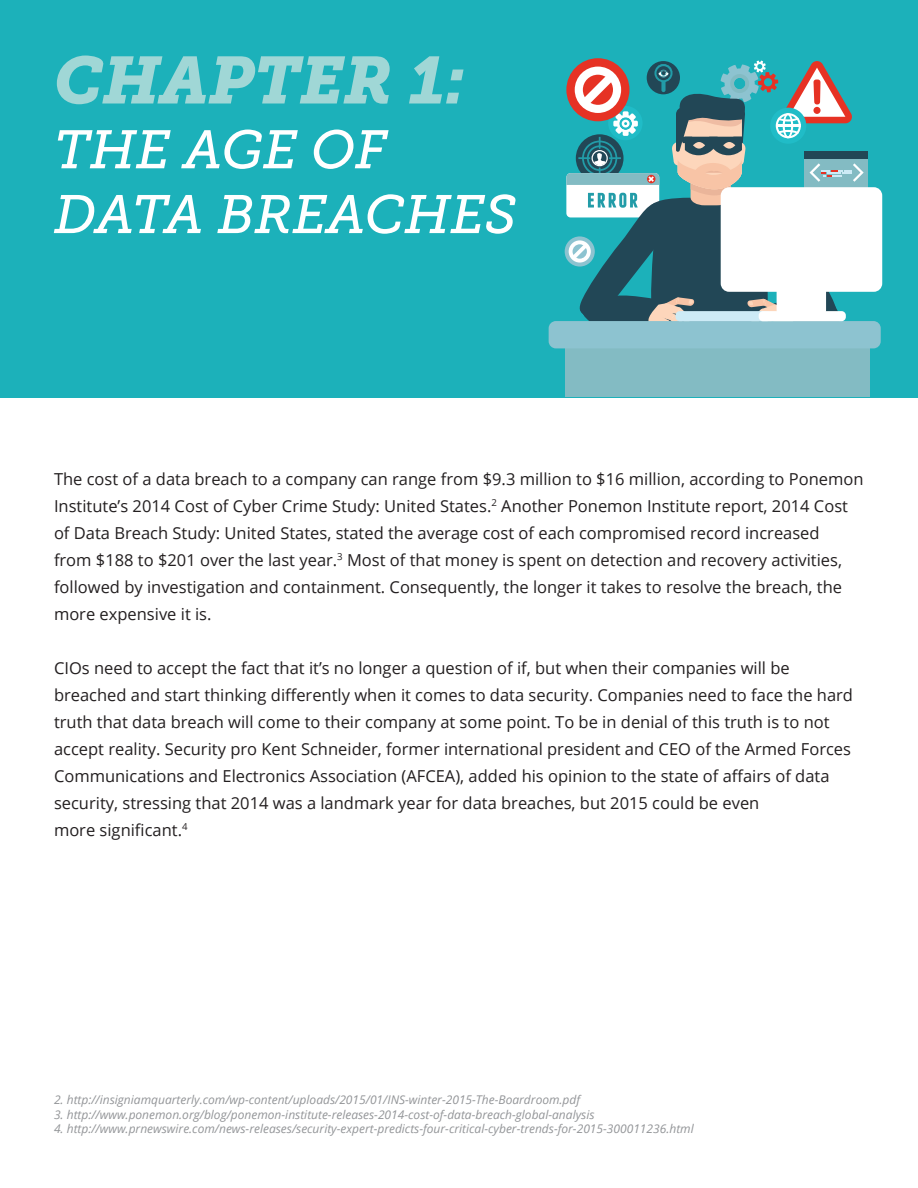
<style>
.page{position:relative;width:918px;height:1188px;background:#fff}
.page>*{position:absolute;margin:0;border:0;box-sizing:border-box;transform-origin:0 0}
.t1{font:italic 66px "Museo Slab 900";color:#a0d7d6}
.t2{font:italic 54px "Museo Slab 500";color:#fff}
.t3{font:16.5px/27px "Open Sans";color:#231f20}
.t4{font:italic 12px "Open Sans";color:#939598}
</style>
<div class="page">
<div style="left:0;top:0;width:918px;height:397px;background:#1cb1ba"></div>
<div style="left:565px;top:338px;width:304px;height:59px;background:#83bbc3"></div>
<div style="left:549px;top:321px;width:332px;height:27px;background:#8dc3d0;border-radius:7px"></div>
<div style="left:565px;top:236px;width:30px;height:31px;background:#8dc3d0;border-radius:50%"></div>
<svg style="left:566px;top:61px;width:316px;height:313px"></svg>
<p class="t1" style="left:54px;top:43px;width:413px">CHAPTER 1:</p>
<p class="t2" style="left:54px;top:120px;width:334px">THE AGE OF</p>
<p class="t2" style="left:54px;top:185px;width:464px">DATA BREACHES</p>
<p class="t3" style="left:54px;top:465px;width:811px">The cost of a data breach to a company can range from $9.3 million to $16 million, according to Ponemon Institute’s 2014 Cost of Cyber Crime Study: United States.<sup>2</sup> Another Ponemon Institute report, 2014 Cost of Data Breach Study: United States, stated the average cost of each compromised record increased<br>from $188 to $201 over the last year.<sup>3</sup> Most of that money is spent on detection and recovery activities, followed by investigation and containment. Consequently, the longer it takes to resolve the breach, the more expensive it is.</p>
<p class="t3" style="left:54px;top:654px;width:801px">CIOs need to accept the fact that it’s no longer a question of if, but when their companies will be breached and start thinking differently when it comes to data security. Companies need to face the hard truth that data breach will come to their company at some point. To be in denial of this truth is to not accept reality. Security pro Kent Schneider, former international president and CEO of the Armed Forces Communications and Electronics Association (AFCEA), added his opinion to the state of affairs of data security, stressing that 2014 was a landmark year for data breaches, but 2015 could be even<br>more significant.<sup>4</sup></p>
<p class="t4" style="left:54px;top:1092px;width:528px">2. http://insigniamquarterly.com/wp-content/uploads/2015/01/INS-winter-2015-The-Boardroom.pdf</p>
<p class="t4" style="left:54px;top:1106px;width:542px">3. http://www.ponemon.org/blog/ponemon-institute-releases-2014-cost-of-data-breach-global-analysis</p>
<p class="t4" style="left:54px;top:1121px;width:641px">4. http://www.prnewswire.com/news-releases/security-expert-predicts-four-critical-cyber-trends-for-2015-300011236.html</p>
</div>
